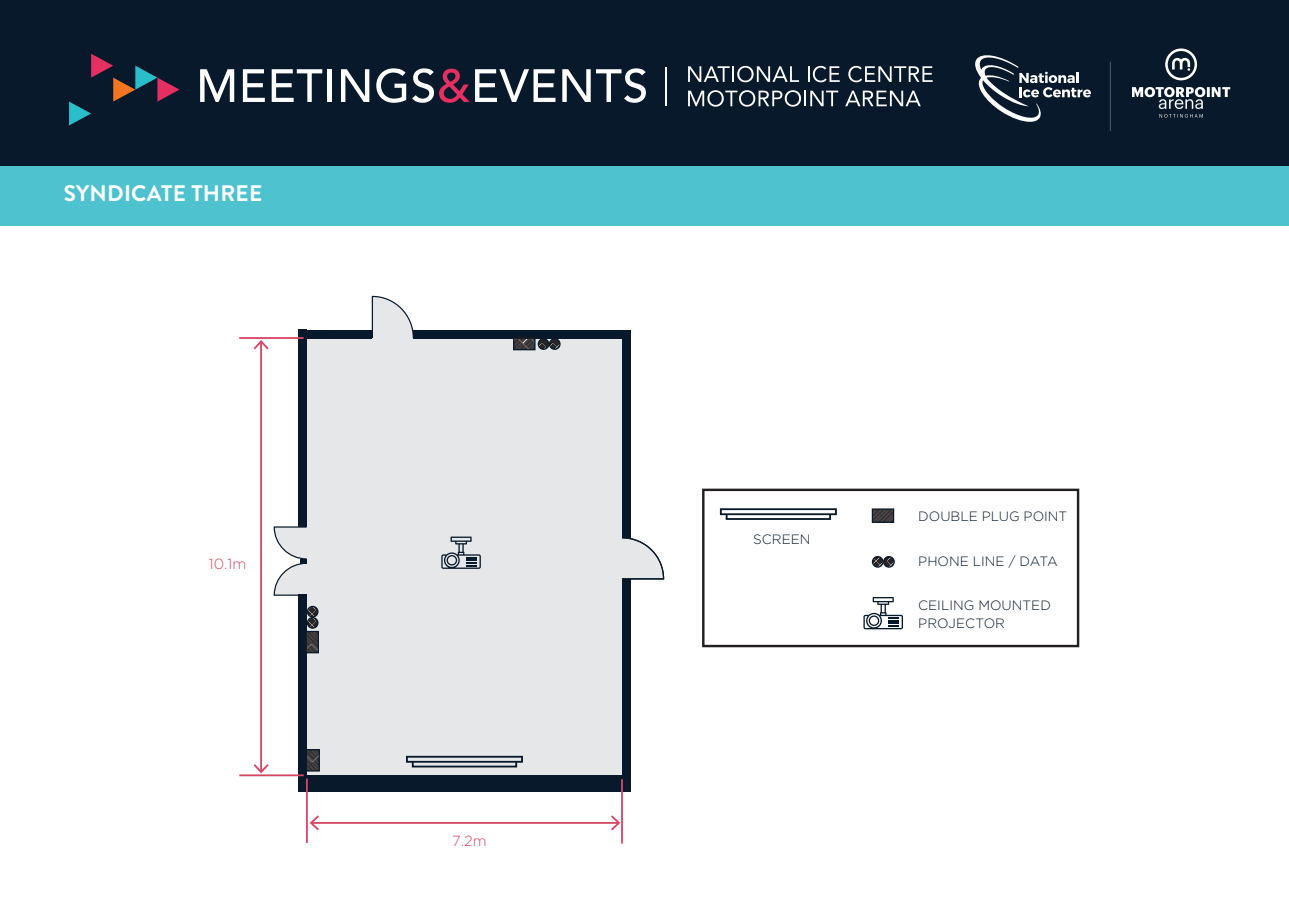
<style>
.page{position:relative;width:1289px;height:919px;background:#fff}
.page>*{position:absolute;margin:0;border:0;box-sizing:border-box;transform-origin:0 0}
.t1{font:700 22.5px "Brandon Grotesque";letter-spacing:.01em;color:#fff}
.t2{font:300 14.7px "Gotham";color:#d74663}
.t3{font:300 13.5px/17.5px "Gotham";color:#07192a}
</style>
<div class="page">
<div style="left:0;top:166px;width:1288px;height:59px;background:#4ec3cf"></div>
<div style="left:0;top:0;width:1288px;height:166px;background:#07192a"></div>
<hr style="left:1109px;top:62px;width:1px;height:69px;background:#556169">
<svg style="left:274px;top:329px;width:357px;height:454px;background:#e6e7e9"></svg>
<div style="left:300px;top:775px;width:330px;height:16px;background:#07192a"></div>
<div style="left:298px;top:330px;width:9px;height:197px;background:#07192a"></div>
<div style="left:298px;top:330px;width:74px;height:8px;background:#07192a"></div>
<div style="left:413px;top:330px;width:217px;height:8px;background:#07192a"></div>
<div style="left:622px;top:579px;width:8px;height:201px;background:#07192a"></div>
<svg style="left:371px;top:295px;width:43px;height:44px"></svg>
<svg style="left:273px;top:525px;width:35px;height:71px"></svg>
<div style="left:298px;top:594px;width:9px;height:197px;background:#07192a"></div>
<div style="left:406px;top:755px;width:117px;height:7px;border:2px solid #07192a"></div>
<div style="left:412px;top:760px;width:105px;height:7px;border:2px solid #07192a"></div>
<svg style="left:441px;top:536px;width:40px;height:33px"></svg>
<hr style="left:312px;top:821px;width:306px;height:2px;background:#d74663">
<svg style="left:611px;top:815px;width:9px;height:15px"></svg>
<svg style="left:310px;top:815px;width:9px;height:15px"></svg>
<hr style="left:260px;top:342px;width:2px;height:429px;background:#d74663">
<svg style="left:253px;top:340px;width:15px;height:9px"></svg>
<svg style="left:253px;top:764px;width:15px;height:9px"></svg>
<div style="left:702px;top:488px;width:377px;height:159px;border:2px solid #231f20"></div>
<svg style="left:863px;top:597px;width:40px;height:32px"></svg>
<svg style="left:871px;top:508px;width:23px;height:15px"></svg>
<div style="left:720px;top:508px;width:116px;height:7px;border:2px solid #07192a"></div>
<hr style="left:725px;top:518px;width:106px;height:2px;background:#07192a">
<svg style="left:872px;top:556px;width:11px;height:11px"></svg>
<div style="left:871px;top:556px;width:12px;height:11px;border:1px solid #07192a;border-radius:50%"></div>
<svg style="left:883px;top:556px;width:11px;height:11px"></svg>
<div style="left:883px;top:556px;width:11px;height:11px;border:1px solid #07192a;border-radius:50%"></div>
<svg style="left:620px;top:536px;width:44px;height:44px"></svg>
<div style="left:622px;top:336px;width:8px;height:202px;background:#07192a"></div>
<hr style="left:239px;top:337px;width:64px;height:2px;background:#d74663">
<hr style="left:239px;top:774px;width:65px;height:2px;background:#d74663">
<hr style="left:306px;top:778px;width:2px;height:64px;background:#d74663">
<hr style="left:621px;top:779px;width:2px;height:64px;background:#d74663">
<svg style="left:513px;top:337px;width:22px;height:13px"></svg>
<svg style="left:538px;top:339px;width:11px;height:10px"></svg>
<div style="left:537px;top:338px;width:12px;height:12px;border:1px solid #07192a;border-radius:50%"></div>
<svg style="left:549px;top:339px;width:11px;height:10px"></svg>
<div style="left:549px;top:338px;width:11px;height:12px;border:1px solid #07192a;border-radius:50%"></div>
<svg style="left:306px;top:630px;width:13px;height:23px"></svg>
<svg style="left:307px;top:617px;width:11px;height:11px"></svg>
<div style="left:307px;top:617px;width:11px;height:11px;border:1px solid #07192a;border-radius:50%"></div>
<svg style="left:307px;top:606px;width:11px;height:11px"></svg>
<div style="left:307px;top:605px;width:11px;height:12px;border:1px solid #07192a;border-radius:50%"></div>
<svg style="left:307px;top:749px;width:13px;height:22px"></svg>
<svg style="left:975px;top:55px;width:116px;height:67px"></svg>
<svg style="left:1165px;top:48px;width:31px;height:32px"></svg>
<svg style="left:1132px;top:87px;width:98px;height:31px"></svg>
<svg style="left:69px;top:54px;width:110px;height:71px"></svg>
<svg style="left:200px;top:69px;width:34px;height:33px"></svg>
<svg style="left:243px;top:69px;width:22px;height:33px"></svg>
<svg style="left:272px;top:69px;width:50px;height:33px"></svg>
<div style="left:327px;top:69px;width:5px;height:33px;background:#fff"></div>
<svg style="left:341px;top:69px;width:28px;height:33px"></svg>
<svg style="left:376px;top:68px;width:30px;height:35px"></svg>
<svg style="left:412px;top:68px;width:143px;height:35px"></svg>
<svg style="left:562px;top:69px;width:28px;height:33px"></svg>
<svg style="left:596px;top:68px;width:50px;height:35px"></svg>
<svg style="left:688px;top:66px;width:111px;height:16px"></svg>
<svg style="left:808px;top:66px;width:31px;height:16px"></svg>
<svg style="left:848px;top:66px;width:84px;height:16px"></svg>
<svg style="left:688px;top:90px;width:150px;height:17px"></svg>
<svg style="left:845px;top:91px;width:75px;height:15px"></svg>
<hr style="left:666px;top:67px;width:1px;height:39px;background:#fff">
<h1 class="t1" style="left:64px;top:177px;width:200px">SYNDICATE THREE</h1>
<p class="t2" style="left:209px;top:556px;width:39px">10.1m</p>
<p class="t2" style="left:452px;top:832px;width:36px">7.2m</p>
<p class="t3" style="left:753px;top:530px;width:59px">SCREEN</p>
<p class="t3" style="left:918px;top:506px;width:150px">DOUBLE PLUG POINT</p>
<p class="t3" style="left:918px;top:552px;width:141px">PHONE LINE / DATA</p>
<p class="t3" style="left:918px;top:596px;width:134px">CEILING MOUNTED<br>PROJECTOR</p>
</div>
